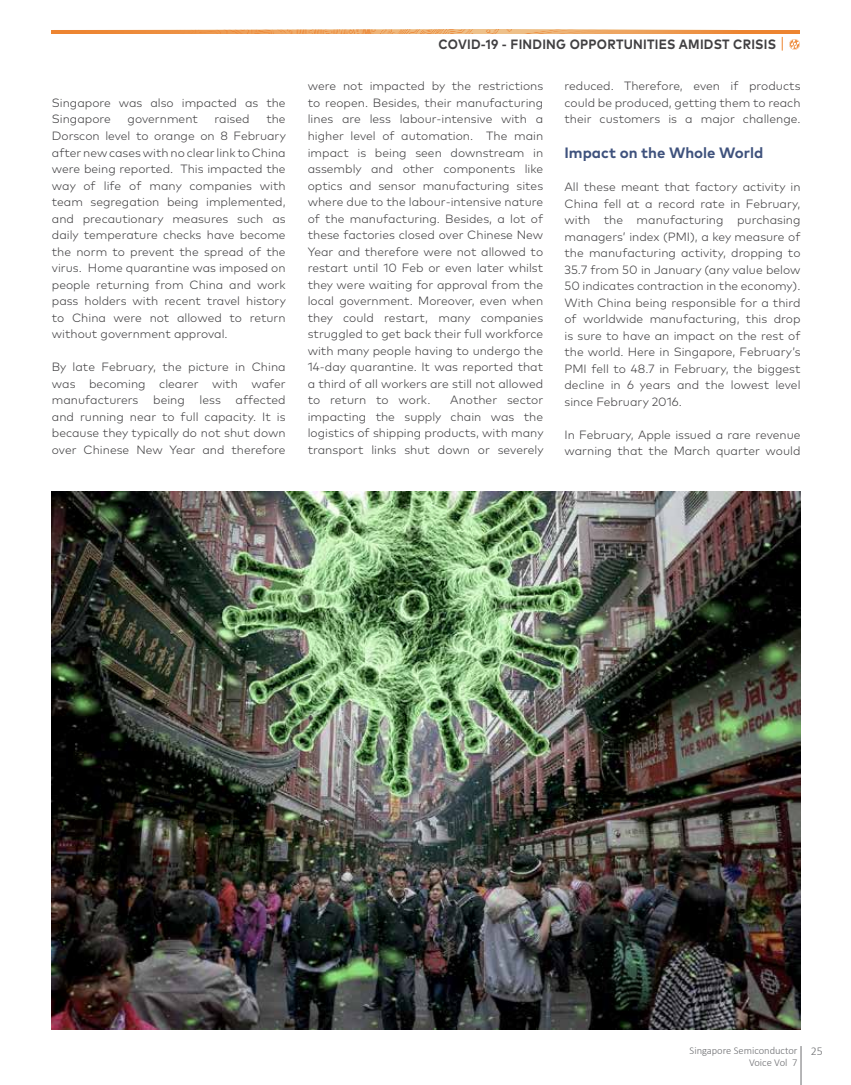
<style>
.page{position:relative;width:851px;height:1085px;background:#fff}
.page>*{position:absolute;margin:0;border:0;box-sizing:border-box;transform-origin:0 0}
.t1{font:700 15px "Mark Pro";color:#3f527d}
.t2{font:700 13.5px "Mark Pro";letter-spacing:.02em;color:#414042;scale:.91 1}
.t3{font:300 12px/16.5px "Mark Pro";color:#414042;text-align:justify}
.t4{font:300 10.5px/12px "Calibri";color:#6d6e71}
.s1{font-size:12px}
</style>
<div class="page">
<img style="left:51px;top:491px;width:749px;height:538px">
<svg style="left:789px;top:39px;width:11px;height:11px"></svg>
<svg style="left:781px;top:37px;width:1px;height:14px"></svg>
<hr style="left:51px;top:30px;width:748px;height:3px;background:#ed8430">
<img style="left:135px;top:30px;width:585px;height:3px">
<hr style="left:800px;top:1045px;width:1px;height:39px;background:#6d6e71">
<p class="t3" style="left:52px;top:93px;width:235px">Singapore was also impacted as the<br>Singapore</p>
<p class="t3" style="left:52px;top:110px;width:235px;text-indent:214px">the Dorscon level to orange on 8 February after new cases with no clear link to China were being reported. This impacted the way of life of many companies with team segregation being implemented, and precautionary measures such as daily temperature checks have become the norm to prevent the spread of the virus. Home quarantine was imposed on people returning from China and work pass holders with recent travel history to China were not allowed to return without government approval.</p>
<p class="t3" style="left:52px;top:357px;width:235px">By late February, the picture in China was becoming clearer with wafer manufacturers being less affected and running near to full capacity. It is because they typically do not shut down over Chinese New Year and therefore</p>
<p class="t3" style="left:128px;top:110px;width:72px">government</p>
<p class="t3" style="left:215px;top:110px;width:36px">raised</p>
<p class="t2" style="left:438px;top:34px;width:372px">COVID-19 - FINDING OPPORTUNITIES AMIDST CRISIS</p>
<p class="t3" style="left:308px;top:77px;width:237px">were not impacted by the restrictions to reopen. Besides, their manufacturing lines are less labour-intensive with a higher level of automation. The main impact is being seen downstream in assembly and other components like optics and sensor manufacturing sites where due to the labour-intensive nature of the manufacturing. Besides, a lot of these factories closed over Chinese New Year and therefore were not allowed to restart until 10 Feb or even later whilst they were waiting for approval from the local government. Moreover, even when they could restart, many companies struggled to get back their full workforce with many people having to undergo the 14-day quarantine. It was reported that a third of all workers are still not allowed to return to work.</p>
<p class="t3" style="left:308px;top:390px;width:237px;text-indent:142px">Another sector impacting the supply chain was the logistics of shipping products, with many transport links shut down or severely</p>
<p class="t3" style="left:564px;top:77px;width:237px">reduced. Therefore, even if products could be produced, getting them to reach their customers is a major challenge.</p>
<p class="t1" style="left:564px;top:141px;width:200px">Impact on the Whole World</p>
<p class="t3" style="left:564px;top:177px;width:237px">All these meant that factory activity in China fell at a record rate in February, with the manufacturing purchasing managers’ index (PMI), a key measure of the manufacturing activity, dropping to 35.7 from 50 in January (any value below 50 indicates contraction in the economy).<br>With China being responsible for a third of worldwide manufacturing, this drop is sure to have an impact on the rest of the world. Here in Singapore, February’s PMI fell to 48.7 in February, the biggest decline in 6 years and the lowest level since February 2016.</p>
<p class="t3" style="left:564px;top:425px;width:237px">In February, Apple issued a rare revenue warning that the March quarter would</p>
<p class="t4" style="left:748px;top:1044px;width:75px;text-indent:-59px">Singapore Semiconductor <span class="s1">25<br></span>Voice Vol 7</p>
</div>
